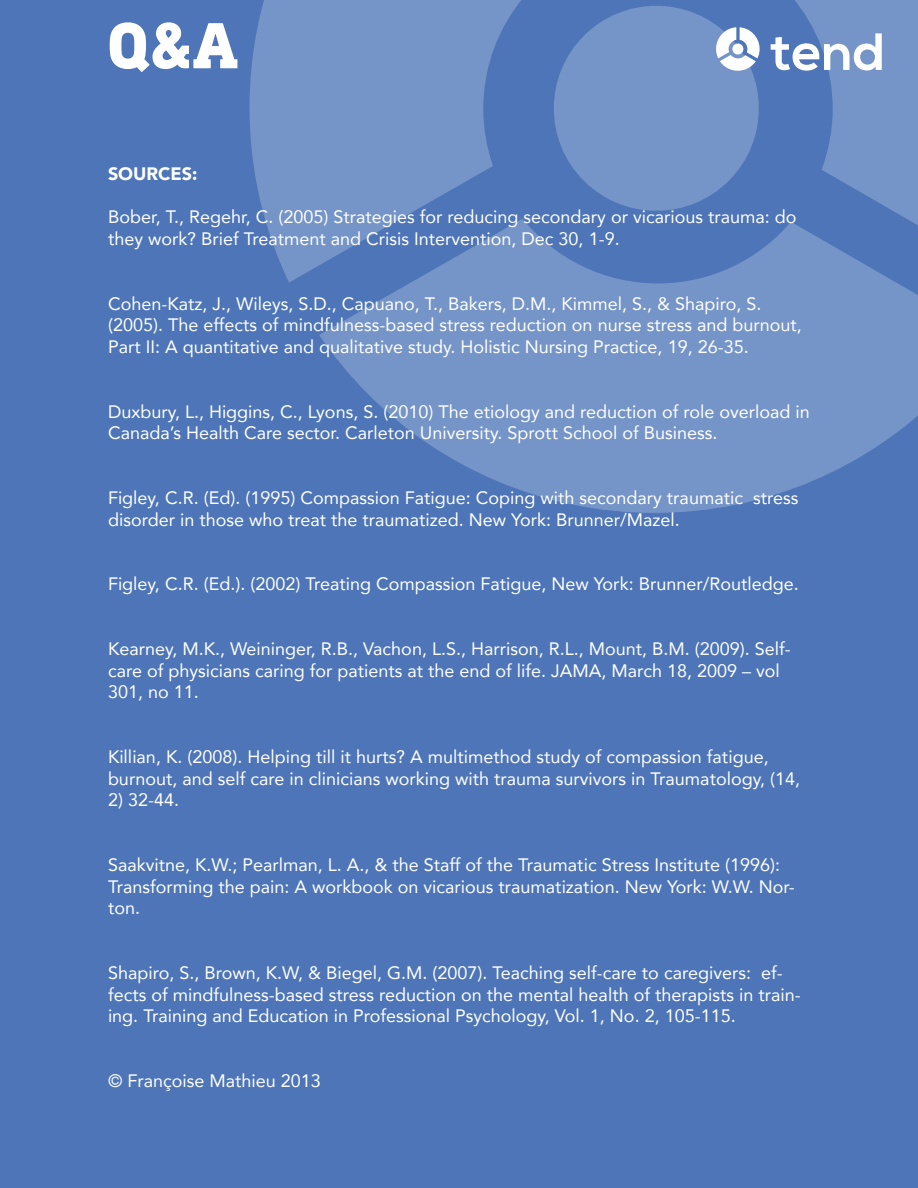
<style>
.page{position:relative;width:918px;height:1188px;background:#4d75b7}
.page>*{position:absolute;margin:0;border:0;box-sizing:border-box;transform-origin:0 0}
.t1{font:800 66.3px "DIN Next Slab Pro";color:#fff}
.t2{font:700 52.2px "Nexa";color:#fff}
.body{font:18px/21.6px "Avenir";color:#fff}
.question{font:900 18px "Avenir";color:#fff}
</style>
<div class="page">
<svg style="left:795px;top:0;width:123px;height:219px;fill:#7594c7"></svg>
<svg style="left:319px;top:219px;width:599px;height:294px;fill:#7594c7"></svg>
<svg style="left:249px;top:0;width:378px;height:292px;fill:#7594c7"></svg>
<svg style="left:544px;top:0;width:225px;height:221px;fill:#7594c7"></svg>
<svg style="left:716px;top:27px;width:44px;height:44px"></svg>
<p class="t1" style="left:107px;top:7px;width:133px">Q&amp;A</p>
<p class="t2" style="left:771px;top:22px;width:116px">tend</p>
<p class="question" style="left:108px;top:158px;width:91px">SOURCES:</p>
<p class="body" style="left:108px;top:206px;width:690px">Bober, T., Regehr, C. (2005) Strategies for reducing secondary or vicarious trauma: do they work? Brief Treatment and Crisis Intervention, Dec 30, 1-9.</p>
<p class="body" style="left:108px;top:292px;width:695px">Cohen-Katz, J., Wileys, S.D., Capuano, T., Bakers, D.M., Kimmel, S., &amp; Shapiro, S. (2005). The effects of mindfulness-based stress reduction on nurse stress and burnout,<br>Part II: A quantitative and qualitative study. Holistic Nursing Practice, 19, 26-35.</p>
<p class="body" style="left:108px;top:400px;width:703px">Duxbury, L., Higgins, C., Lyons, S. (2010) The etiology and reduction of role overload in<br>Canada’s Health Care sector. Carleton University. Sprott School of Business.</p>
<p class="body" style="left:108px;top:486px;width:692px">Figley, C.R. (Ed). (1995) Compassion Fatigue: Coping with secondary traumatic stress disorder in those who treat the traumatized. New York: Brunner/Mazel.</p>
<p class="body" style="left:108px;top:573px;width:692px">Figley, C.R. (Ed.). (2002) Treating Compassion Fatigue, New York: Brunner/Routledge.</p>
<p class="body" style="left:108px;top:638px;width:684px">Kearney, M.K., Weininger, R.B., Vachon, L.S., Harrison, R.L., Mount, B.M. (2009). Self&shy;care of physicians caring for patients at the end of life. JAMA, March 18, 2009 – vol<br>301, no 11.</p>
<p class="body" style="left:108px;top:746px;width:694px">Killian, K. (2008). Helping till it hurts? A multimethod study of compassion fatigue, burnout, and self care in clinicians working with trauma survivors in Traumatology, (14,</p>
<p class="body" style="left:108px;top:789px;width:73px">2) 32-44.</p>
<p class="body" style="left:108px;top:854px;width:688px">Saakvitne, K.W.; Pearlman, L. A., &amp; the Staff of the Traumatic Stress Institute (1996):<br>Transforming the pain: A workbook on vicarious traumatization. New York: W.W. Nor&shy;ton.</p>
<p class="body" style="left:108px;top:962px;width:694px">Shapiro, S., Brown, K.W, &amp; Biegel, G.M. (2007). Teaching self-care to caregivers: ef&shy;fects of mindfulness-based stress reduction on the mental health of therapists in train&shy;ing. Training and Education in Professional Psychology, Vol. 1, No. 2, 105-115.</p>
<p class="body" style="left:108px;top:1070px;width:214px">© Françoise Mathieu 2013</p>
</div>
